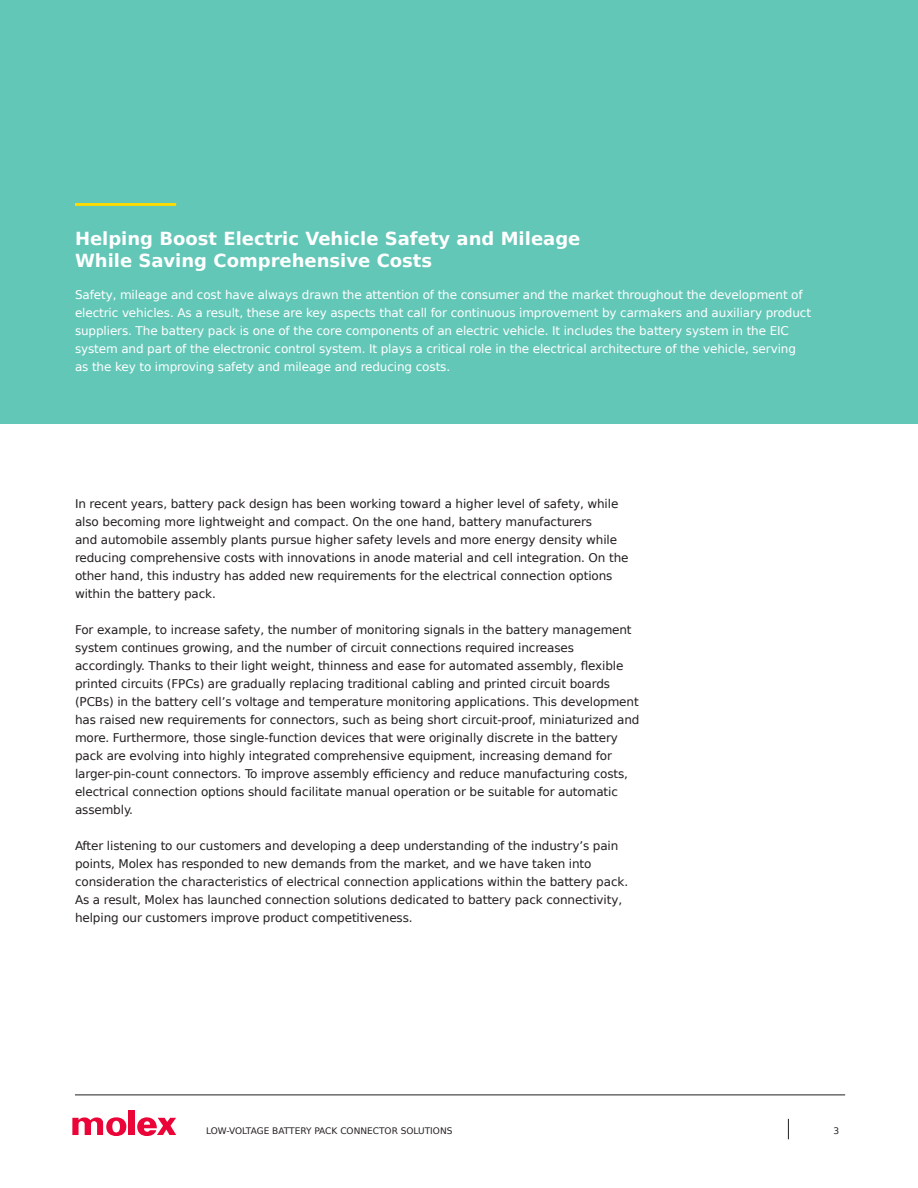
<style>
.page{position:relative;width:918px;height:1188px;background:#fff}
.page>*{position:absolute;margin:0;border:0;box-sizing:border-box;transform-origin:0 0}
.t1{font:700 18px/22.5px "Bitstream Vera Sans";color:#fff}
.t2{font:12px/18px "Bitstream Vera Sans";letter-spacing:-.01em;color:#231f20}
.t3{font:12px/18px "Bitstream Vera Sans";letter-spacing:-.01em;color:#fff}
.t4{font:9px "Bitstream Vera Sans";color:#231f20}
</style>
<div class="page">
<div style="left:128px;top:1110px;width:7px;height:25px;background:#ea0437"></div>
<svg style="left:72px;top:1117px;width:54px;height:19px"></svg>
<svg style="left:137px;top:1117px;width:39px;height:19px"></svg>
<svg style="left:788px;top:1119px;width:1px;height:20px"></svg>
<hr style="left:75px;top:1095px;width:770px;height:1px;background:#231f20">
<div style="left:0;top:0;width:918px;height:424px;background:#63c7b7"></div>
<hr style="left:75px;top:203px;width:101px;height:3px;background:#ffda00">
<p class="t1" style="left:75px;top:227px;width:507px">Helping Boost Electric Vehicle Safety and Mileage<br>While Saving Comprehensive Costs</p>
<p class="t3" style="left:75px;top:286px;width:738px">Safety, mileage and cost have always drawn the attention of the consumer and the market throughout the development of electric vehicles. As a result, these are key aspects that call for continuous improvement by carmakers and auxiliary product suppliers. The battery pack is one of the core components of an electric vehicle. It includes the battery system in the EIC system and part of the electronic control system. It plays a critical role in the electrical architecture of the vehicle, serving as the key to improving safety and mileage and reducing costs.</p>
<p class="t2" style="left:75px;top:495px;width:555px">In recent years, battery pack design has been working toward a higher level of safety, while also becoming more lightweight and compact. On the one hand, battery manufacturers<br>and automobile assembly plants pursue higher safety levels and more energy density while reducing comprehensive costs with innovations in anode material and cell integration. On the other hand, this industry has added new requirements for the electrical connection options within the battery pack.</p>
<p class="t2" style="left:75px;top:621px;width:566px">For example, to increase safety, the number of monitoring signals in the battery management system continues growing, and the number of circuit connections required increases accordingly. Thanks to their light weight, thinness and ease for automated assembly, flexible printed circuits (FPCs) are gradually replacing traditional cabling and printed circuit boards (PCBs) in the battery cell’s voltage and temperature monitoring applications. This development has raised new requirements for connectors, such as being short circuit-proof, miniaturized and more. Furthermore, those single-function devices that were originally discrete in the battery pack are evolving into highly integrated comprehensive equipment, increasing demand for larger-pin-count connectors. To improve assembly efficiency and reduce manufacturing costs, electrical connection options should facilitate manual operation or be suitable for automatic assembly.</p>
<p class="t2" style="left:75px;top:837px;width:555px">After listening to our customers and developing a deep understanding of the industry’s pain points, Molex has responded to new demands from the market, and we have taken into consideration the characteristics of electrical connection applications within the battery pack.<br>As a result, Molex has launched connection solutions dedicated to battery pack connectivity, helping our customers improve product competitiveness.</p>
<p class="t4" style="left:206px;top:1125px;width:248px">LOW-VOLTAGE BATTERY PACK CONNECTOR SOLUTIONS</p>
<p class="t4" style="left:833px;top:1126px;width:7px">3</p>
</div>
